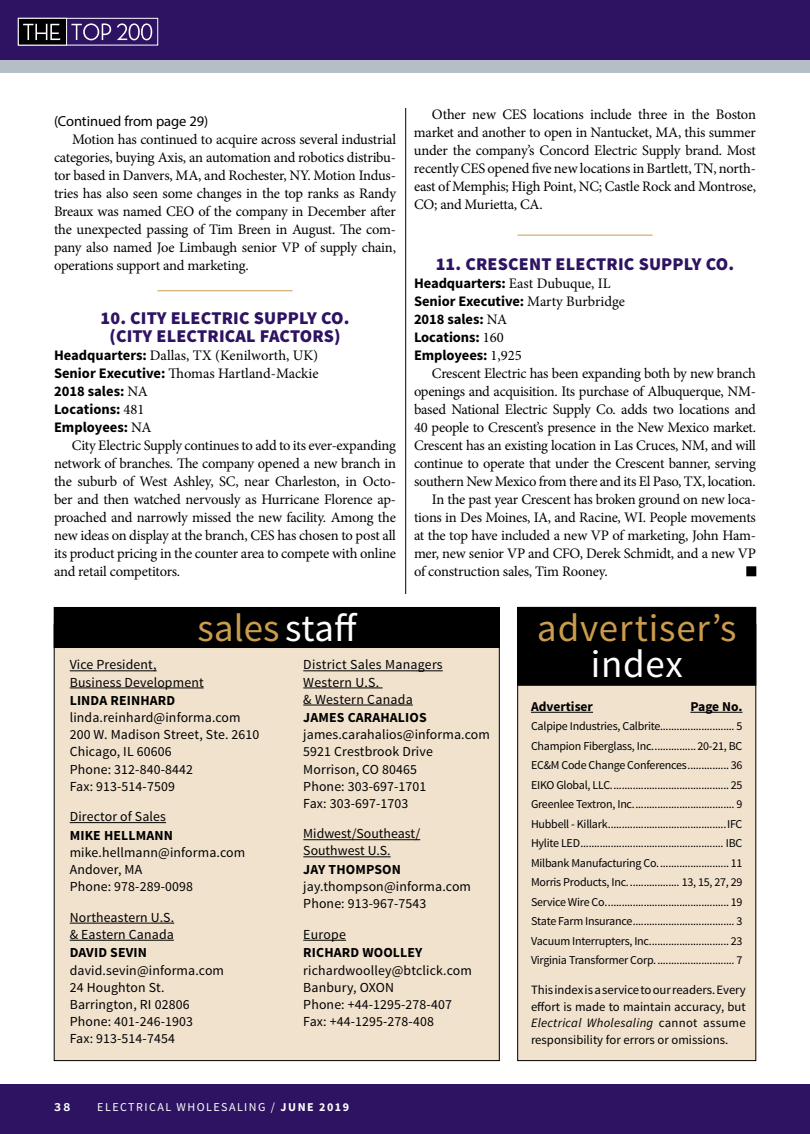
<style>
.page{position:relative;width:810px;height:1134px;background:#fff}
.page>*{position:absolute;margin:0;border:0;box-sizing:border-box;transform-origin:0 0}
.t1{font:39px "Source Sans Pro";letter-spacing:.02em;color:#ca9c4d}
.t2{font:39px "Source Sans Pro";color:#ca9c4d}
.t3{font:39px "Source Sans Pro";letter-spacing:.02em;color:#fff}
.t4{font:900 18px/18px "Source Sans Pro";letter-spacing:.01em;color:#2e1363;text-align:center}
.t5{font:600 15px "Source Sans Pro";color:#fff}
.t6{font:14.55px/18px "Minion Pro";letter-spacing:-.02em;color:#000;text-align:justify}
.t7{font:700 14.55px/18px "Source Sans Pro";letter-spacing:-.005em;color:#000}
.t8{font:14.55px/18px "Minion Pro";color:#000}
.t9{font:14.55px "Myriad Pro";letter-spacing:-.005em;color:#000}
.t10{font:13.8px/17.1px "Source Sans Pro";letter-spacing:.01em;color:#000}
.t11{font:700 13.8px "Source Sans Pro";letter-spacing:.01em;color:#000}
.t12{font:700 13.5px "Source Sans Pro";color:#000}
.t13{font:12.75px/16.5px "Source Sans Pro";color:#000;text-align:justify}
.t14{font:12px/19.5px "Source Sans Pro";letter-spacing:-.02em;color:#000;text-align:justify}
.t15{font:12px "Source Sans Pro";letter-spacing:.12em;color:#fff}
.s1{font-family:"Source Sans Pro";font-weight:700}
.s2{font-family:"Minion Pro";font-weight:400}
.s3{color:#fff}
.s4{font-weight:700}
.s5{font-style:italic}
</style>
<div class="page">
<div style="left:0;top:1084px;width:810px;height:50px;background:#2e1363"></div>
<div style="left:0;top:0;width:810px;height:63px;background:#2e1363"></div>
<div style="left:0;top:60px;width:810px;height:13px;background:#b5bdc6"></div>
<div style="left:18px;top:18px;width:140px;height:27px;background:#2e1363;border:1px solid #fff"></div>
<div style="left:18px;top:18px;width:49px;height:27px;background:#000;border:1px solid #fff"></div>
<svg style="left:23px;top:23px;width:129px;height:17px"></svg>
<div style="left:54px;top:624px;width:445px;height:437px;background:#f1e2ce"></div>
<div style="left:54px;top:607px;width:445px;height:41px;background:#000"></div>
<hr style="left:70px;top:670px;width:87px;height:1px;background:#000">
<hr style="left:70px;top:688px;width:134px;height:1px;background:#000">
<hr style="left:70px;top:822px;width:96px;height:1px;background:#000">
<hr style="left:70px;top:923px;width:104px;height:1px;background:#000">
<hr style="left:70px;top:940px;width:104px;height:1px;background:#000">
<hr style="left:303px;top:670px;width:140px;height:1px;background:#000">
<hr style="left:303px;top:688px;width:80px;height:1px;background:#000">
<hr style="left:303px;top:705px;width:110px;height:1px;background:#000">
<hr style="left:303px;top:839px;width:117px;height:1px;background:#000">
<hr style="left:303px;top:856px;width:88px;height:1px;background:#000">
<hr style="left:303px;top:940px;width:43px;height:1px;background:#000">
<div style="left:518px;top:624px;width:238px;height:437px;background:#f1e2ce"></div>
<div style="left:518px;top:607px;width:238px;height:78px;background:#000"></div>
<div style="left:518px;top:607px;width:238px;height:79px;border:1px solid #000"></div>
<hr style="left:531px;top:712px;width:62px;height:1px;background:#000">
<hr style="left:690px;top:712px;width:53px;height:1px;background:#000">
<hr style="left:158px;top:290px;width:134px;height:1px;background:#ca9c4d">
<hr style="left:518px;top:235px;width:134px;height:1px;background:#ca9c4d">
<div style="left:747px;top:567px;width:9px;height:9px;background:#000"></div>
<hr style="left:405px;top:108px;width:1px;height:486px;background:#000">
<p class="t9" style="left:54px;top:112px;width:156px">(Continued from page 29)</p>
<p class="t6" style="left:414px;top:105px;width:344px;text-indent:18px">Other new CES locations include three in the Boston market and another to open in Nantucket, MA, this summer under the company’s Concord Electric Supply brand. Most recently CES opened five new locations in Bartlett, TN, north&shy;east of Memphis; High Point, NC; Castle Rock and Montrose, CO; and Murietta, CA.</p>
<p class="t6" style="left:54px;top:130px;width:344px;text-indent:18px">Motion has continued to acquire across several industrial categories, buying Axis, an automation and robotics distribu&shy;tor based in Danvers, MA, and Rochester, NY. Motion Indus&shy;tries has also seen some changes in the top ranks as Randy Breaux was named CEO of the company in December after the unexpected passing of Tim Breen in August. The com&shy;pany also named Joe Limbaugh senior VP of supply chain, operations support and marketing.</p>
<p class="t4" style="left:101px;top:310px;width:250px">10. CITY ELECTRIC SUPPLY CO. (CITY ELECTRICAL FACTORS)</p>
<p class="t8" style="left:54px;top:346px;width:266px"><span class="s1">Headquarters:</span> Dallas, TX (Kenilworth, UK)<br><span class="s1">Senior Executive:</span> Thomas Hartland-Mackie</p>
<p class="t7" style="left:54px;top:383px;width:99px">2018 sales: <span class="s2">NA<br></span>Locations: <span class="s2">481<br></span>Employees: <span class="s2">NA</span></p>
<p class="t6" style="left:54px;top:436px;width:344px;text-indent:18px">City Electric Supply continues to add to its ever-expanding network of branches. The company opened a new branch in the suburb of West Ashley, SC, near Charleston, in Octo&shy;ber and then watched nervously as Hurricane Florence ap&shy;proached and narrowly missed the new facility. Among the new ideas on display at the branch, CES has chosen to post all its product pricing in the counter area to compete with online and retail competitors.</p>
<p class="t4" style="left:436px;top:256px;width:300px">11. CRESCENT ELECTRIC SUPPLY CO.</p>
<p class="t8" style="left:414px;top:274px;width:198px"><span class="s1">Headquarters:</span> East Dubuque, IL</p>
<p class="t7" style="left:414px;top:293px;width:213px">Senior Executive: <span class="s2">Marty Burbridge<br></span>2018 sales: <span class="s2">NA<br></span>Locations: <span class="s2">160<br></span>Employees: <span class="s2">1,925</span></p>
<p class="t6" style="left:432px;top:364px;width:326px">Crescent Electric has been expanding both by new branch</p>
<p class="t6" style="left:414px;top:382px;width:344px">openings and acquisition. Its purchase of Albuquerque, NM-</p>
<p class="t6" style="left:414px;top:400px;width:343px">based National Electric Supply Co. adds two locations and</p>
<p class="t6" style="left:414px;top:418px;width:344px">40 people to Crescent’s presence in the New Mexico market.</p>
<p class="t6" style="left:414px;top:436px;width:344px">Crescent has an existing location in Las Cruces, NM, and will</p>
<p class="t6" style="left:414px;top:454px;width:344px">continue to operate that under the Crescent banner, serving</p>
<p class="t6" style="left:414px;top:472px;width:343px">southern New Mexico from there and its El Paso, TX, location.</p>
<p class="t6" style="left:432px;top:490px;width:326px">In the past year Crescent has broken ground on new loca-</p>
<p class="t6" style="left:414px;top:508px;width:343px">tions in Des Moines, IA, and Racine, WI. People movements</p>
<p class="t6" style="left:414px;top:526px;width:344px">at the top have included a new VP of marketing, John Ham-</p>
<p class="t6" style="left:414px;top:544px;width:344px">mer, new senior VP and CFO, Derek Schmidt, and a new VP</p>
<p class="t6" style="left:414px;top:562px;width:195px">of construction sales, Tim Rooney.</p>
<h1 class="t2" style="left:197px;top:604px;width:162px">sales <span class="s3">staff</span></h1>
<p class="t10" style="left:70px;top:657px;width:135px">Vice President,<br>Business Development</p>
<p class="t11" style="left:70px;top:692px;width:107px">LINDA REINHARD</p>
<p class="t10" style="left:70px;top:709px;width:191px">linda.reinhard@informa.com<br>200 W. Madison Street, Ste. 2610<br>Chicago, IL 60606<br>Phone: 312-840-8442<br>Fax: 913-514-7509</p>
<p class="t10" style="left:70px;top:808px;width:98px">Director of Sales</p>
<p class="t11" style="left:70px;top:826px;width:105px">MIKE HELLMANN</p>
<p class="t10" style="left:70px;top:844px;width:177px">mike.hellmann@informa.com<br>Andover, MA<br>Phone: 978-289-0098</p>
<p class="t10" style="left:70px;top:909px;width:106px">Northeastern U.S. &amp; Eastern Canada</p>
<p class="t11" style="left:70px;top:944px;width:79px">DAVID SEVIN</p>
<p class="t10" style="left:70px;top:962px;width:156px">david.sevin@informa.com<br>24 Houghton St.<br>Barrington, RI 02806<br>Phone: 401-246-1903<br>Fax: 913-514-7454</p>
<p class="t10" style="left:303px;top:657px;width:141px">District Sales Managers<br>Western U.S.<br>&amp; Western Canada</p>
<p class="t11" style="left:303px;top:709px;width:125px">JAMES CARAHALIOS</p>
<p class="t10" style="left:303px;top:726px;width:188px">james.carahalios@informa.com<br>5921 Crestbrook Drive<br>Morrison, CO 80465<br>Phone: 303-697-1701<br>Fax: 303-697-1703</p>
<p class="t10" style="left:303px;top:825px;width:118px">Midwest/Southeast/<br>Southwest U.S.</p>
<p class="t11" style="left:303px;top:861px;width:99px">JAY THOMPSON</p>
<p class="t10" style="left:303px;top:878px;width:169px">jay.thompson@informa.com<br>Phone: 913-967-7543</p>
<p class="t10" style="left:303px;top:926px;width:44px">Europe</p>
<p class="t11" style="left:303px;top:944px;width:121px">RICHARD WOOLLEY</p>
<p class="t10" style="left:303px;top:962px;width:170px">richardwoolley@btclick.com<br>Banbury, OXON<br>Phone: +44-1295-278-407<br>Fax: +44-1295-278-408</p>
<p class="t5" style="left:54px;top:1097px;width:18px">38</p>
<p class="t15" style="left:97px;top:1100px;width:253px">ELECTRICAL WHOLESALING / <span class="s4">JUNE 2019</span></p>
<h1 class="t1" style="left:537px;top:604px;width:201px">advertiser’s</h1>
<h1 class="t3" style="left:591px;top:640px;width:94px">index</h1>
<p class="t12" style="left:531px;top:698px;width:64px">Advertiser</p>
<p class="t12" style="left:690px;top:698px;width:54px">Page No.</p>
<p class="t14" style="left:531px;top:717px;width:213px">Calpipe Industries, Calbrite........................... 5<br>Champion Fiberglass, Inc................20-21, BC EC&amp;M Code Change Conferences............... 36<br>EIKO Global, LLC........................................... 25<br>Greenlee Textron, Inc..................................... 9<br>Hubbell - Killark...........................................IFC Hylite LED.................................................... IBC Milbank Manufacturing Co.......................... 11<br>Morris Products, Inc................... 13, 15, 27, 29<br>Service Wire Co............................................. 19<br>State Farm Insurance..................................... 3<br>Vacuum Interrupters, Inc............................. 23<br>Virginia Transformer Corp............................. 7</p>
<p class="t13" style="left:531px;top:982px;width:216px">This index is a service to our readers. Every effort is made to maintain accuracy, but <span class="s5">Electrical Wholesaling</span> cannot assume responsibility for errors or omissions.</p>
</div>
